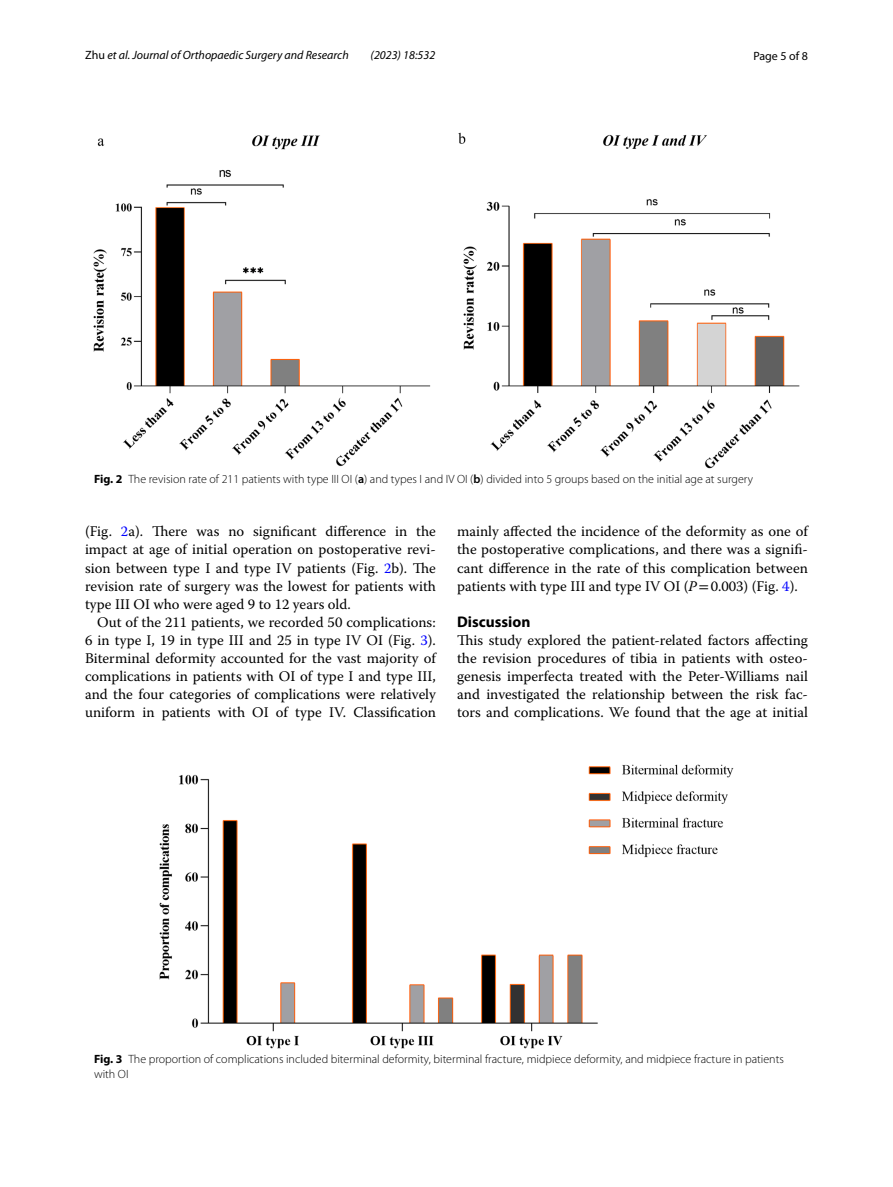
<style>
.page{position:relative;width:893px;height:1187px;background:#fff}
.page>*{position:absolute;margin:0;border:0;box-sizing:border-box;transform-origin:0 0}
.t1{font:700 15.45px "Myriad Pro";color:#000}
.t2{font:14.7px/18px "Warnock Pro";color:#000;text-align:justify}
.t3{font:300 12px/15px "Myriad Pro";color:#000}
.t4{font:italic 12px "Myriad Pro";color:#000}
.t5{font:12px "Myriad Pro";color:#000}
.s1{font-style:normal}
.s2{font-weight:700}
.s3{font-weight:600}
.s4{color:#00f}
.s5{font-style:italic}
.s6{font-family:"STIX"}
</style>
<div class="page">
<img style="left:94px;top:133px;width:705px;height:335px">
<img style="left:159px;top:764px;width:574px;height:284px">
<p class="t4" style="left:85px;top:48px;width:265px"><span class="s1">Zhu</span> et al. Journal of Orthopaedic Surgery and Research</p>
<p class="t4" style="left:371px;top:48px;width:66px">(2023) 18:532</p>
<p class="t5" style="left:753px;top:48px;width:56px">Page 5 of 8</p>
<p class="t3" style="left:94px;top:472px;width:660px"><span class="s2">Fig. 2</span> The revision rate of 211 patients with type III OI (<span class="s3">a</span>) and types I and IV OI (<span class="s3">b</span>) divided into 5 groups based on the initial age at surgery</p>
<p class="t2" style="left:85px;top:522px;width:352px">(Fig. <span class="s4">2</span>a). There was no significant difference in the impact at age of initial operation on postoperative revi&shy;sion between type I and type IV patients (Fig. <span class="s4">2</span>b). The revision rate of surgery was the lowest for patients with type III OI who were aged 9 to 12 years old.</p>
<p class="t2" style="left:85px;top:612px;width:352px;text-indent:12px">Out of the 211 patients, we recorded 50 complications:<br>6 in type I, 19 in type III and 25 in type IV OI (Fig. <span class="s4">3</span>).<br>Biterminal deformity accounted for the vast majority of complications in patients with OI of type I and type III, and the four categories of complications were relatively uniform in patients with OI of type IV. Classification</p>
<p class="t2" style="left:457px;top:522px;width:352px">mainly affected the incidence of the deformity as one of the postoperative complications, and there was a signifi&shy;cant difference in the rate of this complication between patients with type III and type IV OI (<span class="s5">P</span><span class="s6">=</span>0.003) (Fig. <span class="s4">4</span>).</p>
<p class="t1" style="left:457px;top:611px;width:75px">Discussion</p>
<p class="t2" style="left:457px;top:630px;width:352px">This study explored the patient-related factors affecting the revision procedures of tibia in patients with osteo&shy;genesis imperfecta treated with the Peter-Williams nail and investigated the relationship between the risk fac&shy;tors and complications. We found that the age at initial</p>
<p class="t3" style="left:94px;top:1052px;width:691px"><span class="s2">Fig. 3</span> The proportion of complications included biterminal deformity, biterminal fracture, midpiece deformity, and midpiece fracture in patients with OI</p>
</div>
